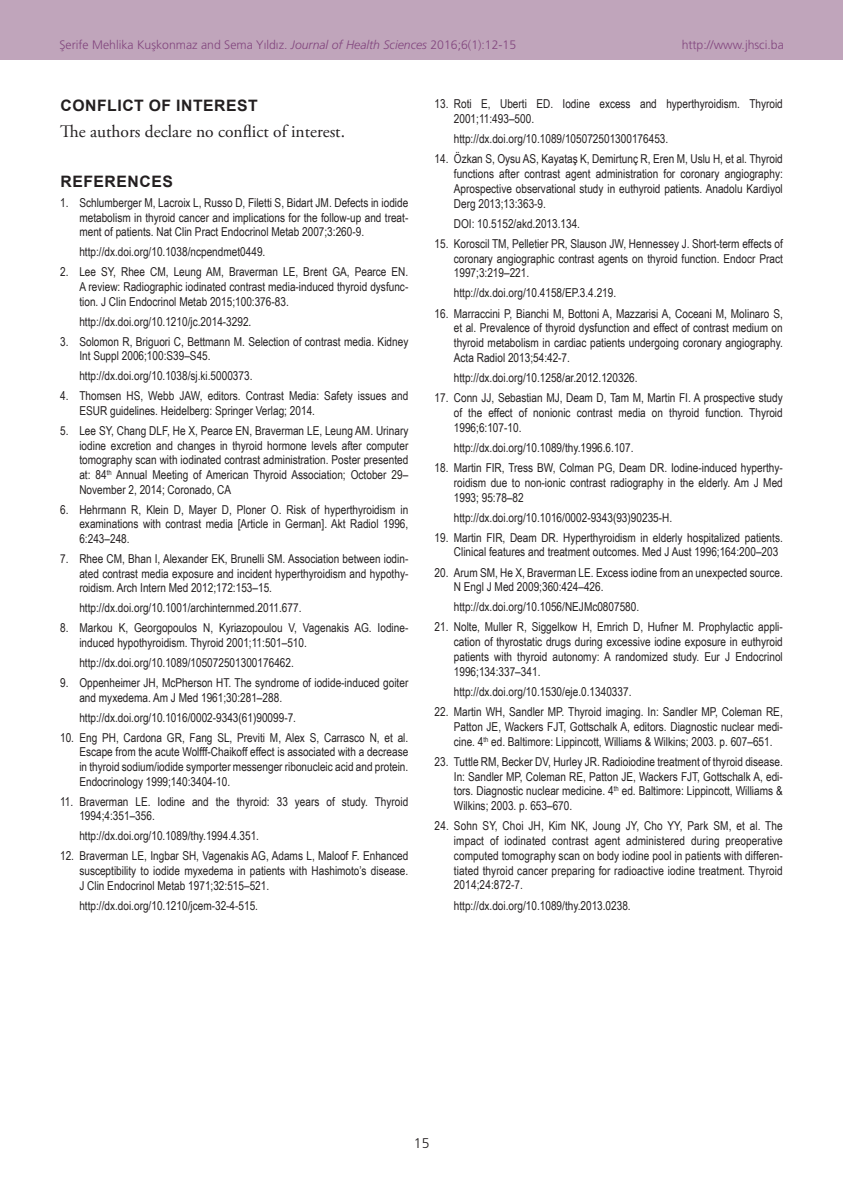
<style>
.page{position:relative;width:843px;height:1191px;background:#fff}
.page>*{position:absolute;margin:0;border:0;box-sizing:border-box;transform-origin:0 0}
.TX{font:17.5px "Adobe Garamond Pro";color:#231f20}
.t1{font:700 15.75px "Arial";letter-spacing:.035em;color:#231f20}
.t2{font:300 14px "Frutiger CE";color:#231f20}
.REF{font:12.25px/14.9px "Arial Narrow";color:#231f20;text-align:justify}
.t3{font:300 12.25px "Frutiger CE";color:#82467e}
.s1{font-style:italic}
</style>
<div class="page">
<div style="left:0;top:0;width:843px;height:60px;background:#c0a5bb"></div>
<p class="t3" style="left:60px;top:37px;width:458px">Şerife Mehlika Kuşkonmaz and Sema Yıldız. <span class="s1">Journal of Health Sciences</span> 2016;6(1):12-15</p>
<p class="t3" style="left:682px;top:37px;width:104px">http://www.jhsci.ba</p>
<h1 class="t1" style="left:60px;top:94px;width:199px">CONFLICT OF INTEREST</h1>
<p class="TX" style="left:60px;top:121px;width:286px">The authors declare no conflict of interest.</p>
<h1 class="t1" style="left:60px;top:170px;width:114px">REFERENCES</h1>
<p class="REF" style="left:79px;top:195px;width:330px;text-indent:-19px">1. Schlumberger M, Lacroix L, Russo D, Filetti S, Bidart JM. Defects in iodide metabolism in thyroid cancer and implications for the follow-up and treat&shy;ment of patients. Nat Clin Pract Endocrinol Metab 2007;3:260-9.</p>
<p class="REF" style="left:79px;top:244px;width:187px">http://dx.doi.org/10.1038/ncpendmet0449.</p>
<p class="REF" style="left:79px;top:264px;width:330px;text-indent:-19px">2. Lee SY, Rhee CM, Leung AM, Braverman LE, Brent GA, Pearce EN.<br>A review: Radiographic iodinated contrast media-induced thyroid dysfunc&shy;tion. J Clin Endocrinol Metab 2015;100:376-83.</p>
<p class="REF" style="left:79px;top:313px;width:174px">http://dx.doi.org/10.1210/jc.2014-3292.</p>
<p class="REF" style="left:79px;top:333px;width:330px;text-indent:-19px">3. Solomon R, Briguori C, Bettmann M. Selection of contrast media. Kidney<br>Int Suppl 2006;100:S39–S45.</p>
<p class="REF" style="left:79px;top:368px;width:175px">http://dx.doi.org/10.1038/sj.ki.5000373.</p>
<p class="REF" style="left:79px;top:388px;width:330px;text-indent:-19px">4. Thomsen HS, Webb JAW, editors. Contrast Media: Safety issues and<br>ESUR guidelines. Heidelberg: Springer Verlag; 2014.</p>
<p class="REF" style="left:79px;top:423px;width:330px;text-indent:-19px">5. Lee SY, Chang DLF, He X, Pearce EN, Braverman LE, Leung AM. Urinary iodine excretion and changes in thyroid hormone levels after computer tomography scan with iodinated contrast administration. Poster presented at: 84<sup>th</sup> Annual Meeting of American Thyroid Association; October 29– November 2, 2014; Coronado, CA</p>
<p class="REF" style="left:79px;top:501px;width:330px;text-indent:-19px">6. Hehrmann R, Klein D, Mayer D, Ploner O. Risk of hyperthyroidism in examinations with contrast media [Article in German]. Akt Radiol 1996, 6:243–248.</p>
<p class="REF" style="left:79px;top:551px;width:330px;text-indent:-19px">7. Rhee CM, Bhan I, Alexander EK, Brunelli SM. Association between iodin&shy;ated contrast media exposure and incident hyperthyroidism and hypothy&shy;roidism. Arch Intern Med 2012;172:153–15.</p>
<p class="REF" style="left:79px;top:600px;width:224px">http://dx.doi.org/10.1001/archinternmed.2011.677.</p>
<p class="REF" style="left:79px;top:620px;width:330px;text-indent:-19px">8. Markou K, Georgopoulos N, Kyriazopoulou V, Vagenakis AG. Iodine&shy;induced hypothyroidism. Thyroid 2001;11:501–510.</p>
<p class="REF" style="left:79px;top:655px;width:216px">http://dx.doi.org/10.1089/105072501300176462.</p>
<p class="REF" style="left:79px;top:675px;width:330px;text-indent:-19px">9. Oppenheimer JH, McPherson HT. The syndrome of iodide-induced goiter and myxedema. Am J Med 1961;30:281–288.</p>
<p class="REF" style="left:79px;top:709px;width:218px">http://dx.doi.org/10.1016/0002-9343(61)90099-7.</p>
<p class="REF" style="left:79px;top:729px;width:330px;text-indent:-19px">10. Eng PH, Cardona GR, Fang SL, Previti M, Alex S, Carrasco N, et al.<br>Escape from the acute Wolfff-Chaikoff effect is associated with a decrease in thyroid sodium/iodide symporter messenger ribonucleic acid and protein.<br>Endocrinology 1999;140:3404-10.</p>
<p class="REF" style="left:79px;top:793px;width:330px;text-indent:-19px">11. Braverman LE. Iodine and the thyroid: 33 years of study. Thyroid<br>1994;4:351–356.</p>
<p class="REF" style="left:79px;top:828px;width:181px">http://dx.doi.org/10.1089/thy.1994.4.351.</p>
<p class="REF" style="left:79px;top:848px;width:330px;text-indent:-19px">12. Braverman LE, Ingbar SH, Vagenakis AG, Adams L, Maloof F. Enhanced susceptibility to iodide myxedema in patients with Hashimoto’s disease.<br>J Clin Endocrinol Metab 1971;32:515–521.</p>
<p class="REF" style="left:79px;top:897px;width:180px">http://dx.doi.org/10.1210/jcem-32-4-515.</p>
<p class="REF" style="left:454px;top:96px;width:330px;text-indent:-19px">13. Roti E, Uberti ED. Iodine excess and hyperthyroidism. Thyroid<br>2001;11:493–500.</p>
<p class="REF" style="left:454px;top:131px;width:216px">http://dx.doi.org/10.1089/105072501300176453.</p>
<p class="REF" style="left:454px;top:151px;width:330px;text-indent:-19px">14. Özkan S, Oysu AS, Kayataş K, Demirtunç R, Eren M, Uslu H, et al. Thyroid functions after contrast agent administration for coronary angiography:<br>Aprospective observational study in euthyroid patients. Anadolu Kardiyol Derg 2013;13:363-9.</p>
<p class="REF" style="left:454px;top:215px;width:128px">DOI: 10.5152/akd.2013.134.</p>
<p class="REF" style="left:454px;top:236px;width:330px;text-indent:-19px">15. Koroscil TM, Pelletier PR, Slauson JW, Hennessey J. Short-term effects of coronary angiographic contrast agents on thyroid function. Endocr Pract 1997;3:219–221.</p>
<p class="REF" style="left:454px;top:285px;width:164px">http://dx.doi.org/10.4158/EP.3.4.219.</p>
<p class="REF" style="left:454px;top:305px;width:330px;text-indent:-19px">16. Marraccini P, Bianchi M, Bottoni A, Mazzarisi A, Coceani M, Molinaro S, et al. Prevalence of thyroid dysfunction and effect of contrast medium on thyroid metabolism in cardiac patients undergoing coronary angiography.<br>Acta Radiol 2013;54:42-7.</p>
<p class="REF" style="left:454px;top:370px;width:185px">http://dx.doi.org/10.1258/ar.2012.120326.</p>
<p class="REF" style="left:454px;top:390px;width:330px;text-indent:-19px">17. Conn JJ, Sebastian MJ, Deam D, Tam M, Martin FI. A prospective study of the effect of nonionic contrast media on thyroid function. Thyroid 1996;6:107-10.</p>
<p class="REF" style="left:454px;top:439px;width:181px">http://dx.doi.org/10.1089/thy.1996.6.107.</p>
<p class="REF" style="left:454px;top:460px;width:330px;text-indent:-19px">18. Martin FIR, Tress BW, Colman PG, Deam DR. Iodine-induced hyperthy&shy;roidism due to non-ionic contrast radiography in the elderly. Am J Med 1993; 95:78–82</p>
<p class="REF" style="left:454px;top:509px;width:220px">http://dx.doi.org/10.1016/0002-9343(93)90235-H.</p>
<p class="REF" style="left:454px;top:529px;width:330px;text-indent:-19px">19. Martin FIR, Deam DR. Hyperthyroidism in elderly hospitalized patients.<br>Clinical features and treatment outcomes. Med J Aust 1996;164:200–203</p>
<p class="REF" style="left:454px;top:564px;width:330px;text-indent:-19px">20. Arum SM, He X, Braverman LE. Excess iodine from an unexpected source.<br>N Engl J Med 2009;360:424–426.</p>
<p class="REF" style="left:454px;top:599px;width:187px">http://dx.doi.org/10.1056/NEJMc0807580.</p>
<p class="REF" style="left:454px;top:619px;width:330px;text-indent:-19px">21. Nolte, Muller R, Siggelkow H, Emrich D, Hufner M. Prophylactic appli&shy;cation of thyrostatic drugs during excessive iodine exposure in euthyroid patients with thyroid autonomy: A randomized study. Eur J Endocrinol 1996;134:337–341.</p>
<p class="REF" style="left:454px;top:684px;width:179px">http://dx.doi.org/10.1530/eje.0.1340337.</p>
<p class="REF" style="left:454px;top:704px;width:330px;text-indent:-19px">22. Martin WH, Sandler MP. Thyroid imaging. In: Sandler MP, Coleman RE, Patton JE, Wackers FJT, Gottschalk A, editors. Diagnostic nuclear medi&shy;cine. 4<sup>th</sup> ed. Baltimore: Lippincott, Williams &amp; Wilkins; 2003. p. 607–651.</p>
<p class="REF" style="left:454px;top:753px;width:330px;text-indent:-19px">23. Tuttle RM, Becker DV, Hurley JR. Radioiodine treatment of thyroid disease.<br>In: Sandler MP, Coleman RE, Patton JE, Wackers FJT, Gottschalk A, edi&shy;tors. Diagnostic nuclear medicine. 4<sup>th</sup> ed. Baltimore: Lippincott, Williams &amp; Wilkins; 2003. p. 653–670.</p>
<p class="REF" style="left:454px;top:818px;width:330px;text-indent:-19px">24. Sohn SY, Choi JH, Kim NK, Joung JY, Cho YY, Park SM, et al. The impact of iodinated contrast agent administered during preoperative computed tomography scan on body iodine pool in patients with differen&shy;tiated thyroid cancer preparing for radioactive iodine treatment. Thyroid 2014;24:872-7.</p>
<p class="REF" style="left:454px;top:897px;width:178px">http://dx.doi.org/10.1089/thy.2013.0238.</p>
<p class="t2" style="left:414px;top:1134px;width:17px">15</p>
</div>
